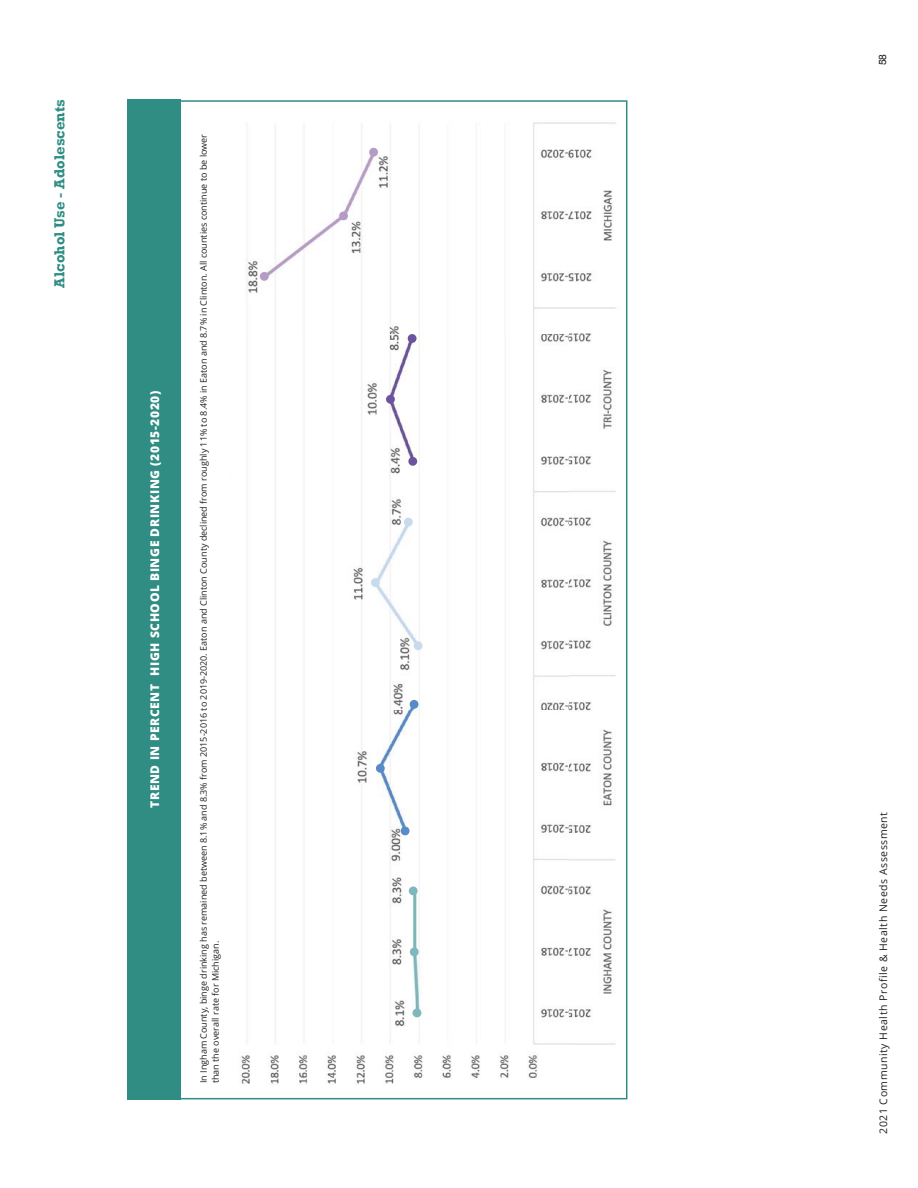
<style>
.page{position:relative;width:918px;height:1188px;background:#fff}
.page>*{position:absolute;margin:0;border:0;box-sizing:border-box;transform-origin:0 0}
.t1{font:700 15px "Rockwell";color:#2f8d84}
.t2{font:800 12px "Open Sans";letter-spacing:.05em;color:#fff}
.t3{font:10.5px "Open Sans";letter-spacing:.05em;color:#231f20}
.t4{font:10.5px "Rockwell";color:#231f20}
.t5{font:9px/12px "Open Sans";color:#231f20}
</style>
<div class="page">
<div style="left:127px;top:99px;width:54px;height:1000px;background:#2f8d84"></div>
<img style="left:240px;top:122px;width:376px;height:962px">
<div style="left:260px;top:272px;width:9px;height:9px;background:#b49cc7;border-radius:50%"></div>
<div style="left:339px;top:211px;width:9px;height:9px;background:#b49cc7;border-radius:50%"></div>
<div style="left:369px;top:148px;width:9px;height:9px;background:#b49cc7;border-radius:50%"></div>
<div style="left:408px;top:334px;width:9px;height:9px;background:#6c53a0;border-radius:50%"></div>
<div style="left:386px;top:395px;width:9px;height:9px;background:#6c53a0;border-radius:50%"></div>
<div style="left:408px;top:457px;width:9px;height:9px;background:#6c53a0;border-radius:50%"></div>
<div style="left:404px;top:518px;width:9px;height:9px;background:#c7dbed;border-radius:50%"></div>
<div style="left:371px;top:578px;width:9px;height:9px;background:#c7dbed;border-radius:50%"></div>
<div style="left:414px;top:641px;width:8px;height:9px;background:#c7dbed;border-radius:50%"></div>
<div style="left:410px;top:700px;width:9px;height:9px;background:#568bc8;border-radius:50%"></div>
<div style="left:376px;top:764px;width:9px;height:9px;background:#568bc8;border-radius:50%"></div>
<div style="left:401px;top:827px;width:9px;height:8px;background:#568bc8;border-radius:50%"></div>
<div style="left:409px;top:886px;width:9px;height:9px;background:#7fb8bc;border-radius:50%"></div>
<div style="left:410px;top:948px;width:9px;height:8px;background:#7fb8bc;border-radius:50%"></div>
<div style="left:413px;top:1009px;width:8px;height:8px;background:#7fb8bc;border-radius:50%"></div>
<h1 class="t1" style="left:50px;top:288px;width:190px;rotate:-90deg">Alcohol Use - Adolescents</h1>
<h2 class="t2" style="left:146px;top:808px;width:418px;rotate:-90deg">TREND IN PERCENT HIGH SCHOOL BINGE DRINKING (2015-2020)</h2>
<p class="t5" style="left:197px;top:1083px;width:951px;rotate:-90deg">In Ingham County, binge drinking has remained between 8.1% and 8.3% from 2015-2016 to 2019-2020. Eaton and Clinton County declined from roughly 11% to 8.4% in Eaton and 8.7% in Clinton. All counties continue to be lower than the overall rate for Michigan.</p>
<p class="t4" style="left:876px;top:65px;width:13px;rotate:-90deg">58</p>
<p class="t3" style="left:876px;top:1134px;width:324px;rotate:-90deg">2021 Community Health Profile &amp; Health Needs Assessment</p>
</div>
